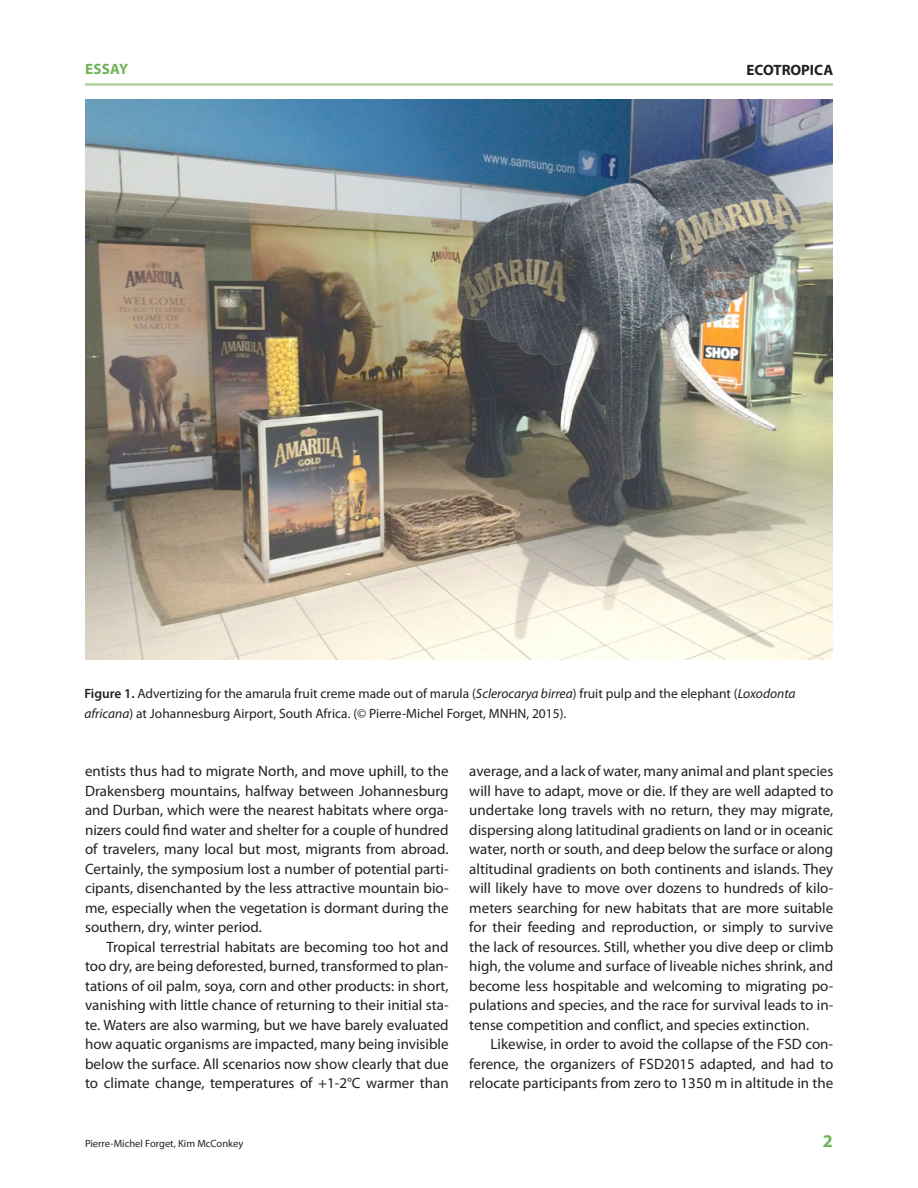
<style>
.page{position:relative;width:918px;height:1188px;background:#fff}
.page>*{position:absolute;margin:0;border:0;box-sizing:border-box;transform-origin:0 0}
.t1{font:700 18px "Myriad Pro";color:#6eb458}
.t2{font:15px/19.5px "Myriad Pro";color:#231f20;text-align:justify}
.t3{font:700 15px "Myriad Pro";color:#231f20}
.t4{font:700 15px "Myriad Pro";letter-spacing:.02em;color:#6eb458}
.t5{font:13.5px/19.5px "Myriad Pro";color:#231f20}
.t6{font:10.5px "Myriad Pro";color:#231f20}
.s1{font-weight:600}
.s2{font-style:italic}
</style>
<div class="page">
<hr style="left:85px;top:83px;width:748px;height:3px;background:#a7cd95">
<img style="left:85px;top:100px;width:748px;height:560px">
<p class="t4" style="left:85px;top:60px;width:44px">ESSAY</p>
<p class="t3" style="left:747px;top:60px;width:87px">ECOTROPICA</p>
<p class="t5" style="left:84px;top:684px;width:713px"><span class="s1">Figure 1.</span> Advertizing for the amarula fruit creme made out of marula (<span class="s2">Sclerocarya birrea</span>) fruit pulp and the elephant (<span class="s2">Loxodonta africana</span>) at Johannesburg Airport, South Africa. (© Pierre-Michel Forget, MNHN, 2015).</p>
<p class="t2" style="left:85px;top:761px;width:365px">entists thus had to migrate North, and move uphill, to the Drakensberg mountains, halfway between Johannesburg and Durban, which were the nearest habitats where orga&shy;nizers could find water and shelter for a couple of hundred of travelers, many local but most, migrants from abroad.<br>Certainly, the symposium lost a number of potential parti&shy;cipants, disenchanted by the less attractive mountain bio&shy;me, especially when the vegetation is dormant during the southern, dry, winter period.</p>
<p class="t2" style="left:85px;top:937px;width:365px;text-indent:21px">Tropical terrestrial habitats are becoming too hot and too dry, are being deforested, burned, transformed to plan&shy;tations of oil palm, soya, corn and other products: in short, vanishing with little chance of returning to their initial sta&shy;te. Waters are also warming, but we have barely evaluated how aquatic organisms are impacted, many being invisible below the surface. All scenarios now show clearly that due to climate change, temperatures of +1-2°C warmer than</p>
<p class="t2" style="left:469px;top:761px;width:366px">average, and a lack of water, many animal and plant species will have to adapt, move or die. If they are well adapted to undertake long travels with no return, they may migrate, dispersing along latitudinal gradients on land or in oceanic water, north or south, and deep below the surface or along altitudinal gradients on both continents and islands. They will likely have to move over dozens to hundreds of kilo&shy;meters searching for new habitats that are more suitable for their feeding and reproduction, or simply to survive the lack of resources. Still, whether you dive deep or climb high, the volume and surface of liveable niches shrink, and become less hospitable and welcoming to migrating po&shy;pulations and species, and the race for survival leads to in&shy;tense competition and conflict, and species extinction.</p>
<p class="t2" style="left:469px;top:1034px;width:366px;text-indent:21px">Likewise, in order to avoid the collapse of the FSD con&shy;ference, the organizers of FSD2015 adapted, and had to relocate participants from zero to 1350 m in altitude in the</p>
<p class="t6" style="left:85px;top:1137px;width:160px">Pierre-Michel Forget, Kim McConkey</p>
<p class="t1" style="left:823px;top:1129px;width:11px">2</p>
</div>
